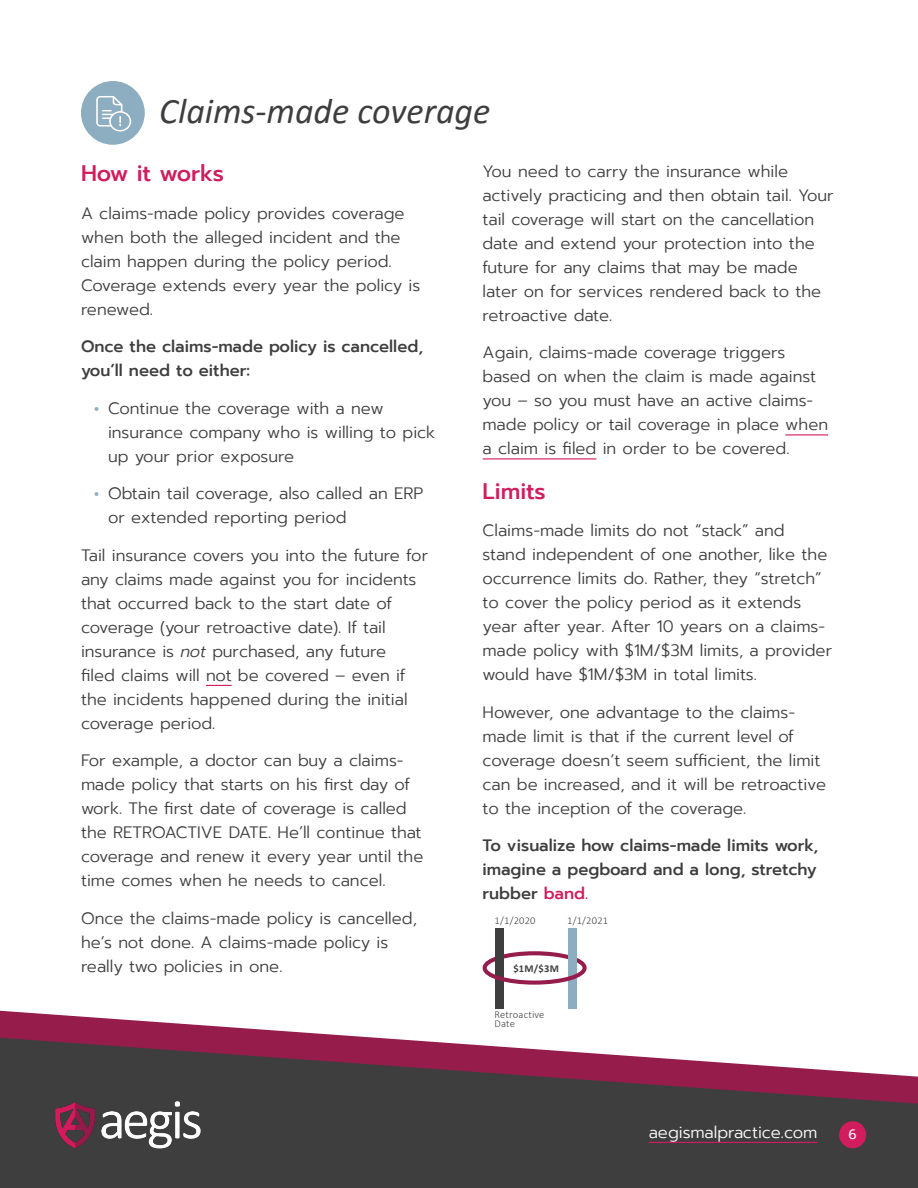
<style>
.page{position:relative;width:918px;height:1188px;background:#fff}
.page>*{position:absolute;margin:0;border:0;box-sizing:border-box;transform-origin:0 0}
.t1{font:italic 36px "Calibri";color:#3f3e3f}
.Subhead_Paragraph_St{font:500 22.5px "Prompt";color:#d11c5e}
.Body{font:300 16.5px/24px "Prompt";color:#3f3e3f}
.Body-2{font:500 16.5px/24px "Prompt";color:#3f3e3f}
.t2{font:300 16.5px "Prompt";color:#fff}
.t3{font:13.5px "Prompt";color:#fff}
.Body-3{font:300 10.5px/9px "Calibri";letter-spacing:.02em;color:#3f3e3f}
.Body-4{font:700 10.5px "Calibri";color:#3f3e3f}
.s1{font-weight:900;color:#8dadc0}
.s2{font-style:italic}
.s3{color:#d11c5e}
</style>
<div class="page">
<svg style="left:0;top:1011px;width:379px;height:27px"></svg>
<svg style="left:0;top:1038px;width:918px;height:150px;background:#5b4850"></svg>
<img style="left:52px;top:1099px;width:152px;height:51px">
<div style="left:839px;top:1121px;width:27px;height:27px;background:#d11c5e;border-radius:50%"></div>
<hr style="left:649px;top:1142px;width:169px;height:1px;background:#d11c5e">
<svg style="left:206px;top:685px;width:26px;height:1px"></svg>
<hr style="left:785px;top:434px;width:43px;height:1px;background:#d11c5e">
<hr style="left:483px;top:458px;width:113px;height:1px;background:#d11c5e">
<div style="left:81px;top:81px;width:64px;height:64px;background:#8dadc0;border-radius:50%"></div>
<div style="left:495px;top:928px;width:8px;height:81px;background:#3f3e3f"></div>
<div style="left:568px;top:928px;width:9px;height:81px;background:#8dadc0"></div>
<div style="left:483px;top:951px;width:104px;height:34px;border:4px solid #961c4c;border-radius:50%"></div>
<div style="left:495px;top:928px;width:8px;height:43px;background:#3f3e3f"></div>
<div style="left:568px;top:928px;width:9px;height:43px;background:#8dadc0"></div>
<svg style="left:96px;top:96px;width:35px;height:36px"></svg>
<p class="t1" style="left:159px;top:86px;width:332px">Claims-made coverage</p>
<p class="Subhead_Paragraph_St" style="left:81px;top:157px;width:144px">How it works</p>
<p class="Body" style="left:81px;top:201px;width:341px">A claims-made policy provides coverage when both the alleged incident and the claim happen during the policy period.<br>Coverage extends every year the policy is renewed.</p>
<p class="Body-2" style="left:81px;top:335px;width:344px">Once the claims-made policy is cancelled, you’ll need to either:</p>
<p class="Body" style="left:108px;top:396px;width:329px;text-indent:-14px"><span class="s1">•</span> Continue the coverage with a new insurance company who is willing to pick up your prior exposure</p>
<p class="Body" style="left:108px;top:482px;width:317px;text-indent:-14px"><span class="s1">•</span> Obtain tail coverage, also called an ERP or extended reporting period</p>
<p class="Body" style="left:81px;top:543px;width:349px">Tail insurance covers you into the future for any claims made against you for incidents that occurred back to the start date of coverage (your retroactive date). If tail insurance is <span class="s2">not</span> purchased, any future<br>filed claims will not be covered – even if the incidents happened during the initial coverage period.</p>
<p class="Body" style="left:81px;top:749px;width:344px">For example, a doctor can buy a claims&shy;made policy that starts on his first day of work. The first date of coverage is called the RETROACTIVE DATE. He’ll continue that coverage and renew it every year until the time comes when he needs to cancel.</p>
<p class="Body" style="left:81px;top:906px;width:338px">Once the claims-made policy is cancelled, he’s not done. A claims-made policy is really two policies in one.</p>
<p class="Body" style="left:483px;top:159px;width:353px">You need to carry the insurance while actively practicing and then obtain tail. Your tail coverage will start on the cancellation date and extend your protection into the future for any claims that may be made later on for services rendered back to the retroactive date.</p>
<p class="Body" style="left:483px;top:341px;width:347px">Again, claims-made coverage triggers based on when the claim is made against you – so you must have an active claims&shy;made policy or tail coverage in place when a claim is filed in order to be covered.</p>
<p class="Subhead_Paragraph_St" style="left:483px;top:475px;width:65px">Limits</p>
<p class="Body" style="left:483px;top:518px;width:351px">Claims-made limits do not “stack” and stand independent of one another, like the occurrence limits do. Rather, they “stretch” to cover the policy period as it extends year after year. After 10 years on a claims&shy;made policy with $1M/$3M limits, a provider would have $1M/$3M in total limits.</p>
<p class="Body" style="left:483px;top:700px;width:345px">However, one advantage to the claims&shy;made limit is that if the current level of coverage doesn’t seem sufficient, the limit can be increased, and it will be retroactive to the inception of the coverage.</p>
<p class="Body-2" style="left:483px;top:834px;width:337px;text-align:justify">To visualize how claims-made limits work, imagine a pegboard and a long, stretchy rubber <span class="s3">band.</span></p>
<p class="Body-3" style="left:495px;top:916px;width:43px">1/1/2020</p>
<p class="Body-3" style="left:567px;top:916px;width:43px">1/1/2021</p>
<p class="Body-4" style="left:513px;top:962px;width:47px">$1M/$3M</p>
<p class="Body-3" style="left:495px;top:1010px;width:51px">Retroactive<br>Date</p>
<p class="t2" style="left:649px;top:1121px;width:170px">aegismalpractice.com</p>
<p class="t3" style="left:849px;top:1125px;width:10px">6</p>
</div>
